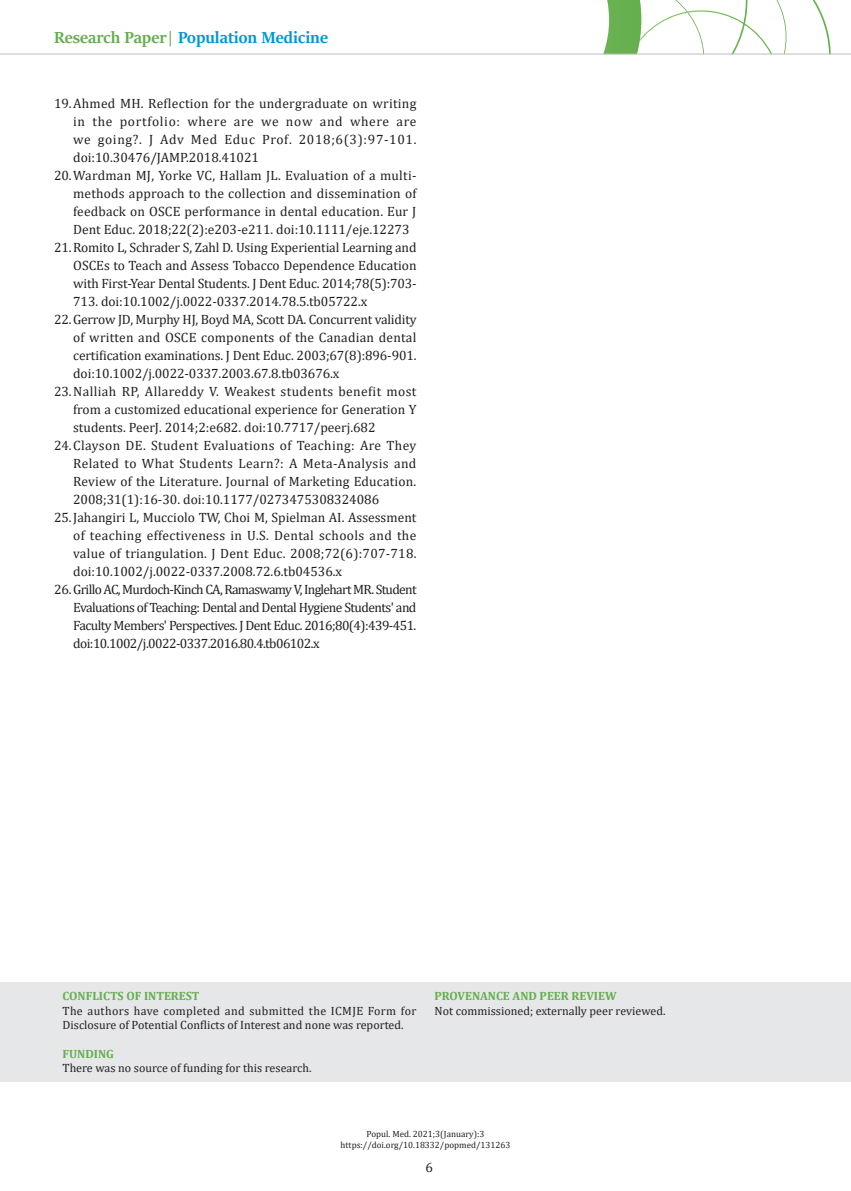
<style>
.page{position:relative;width:851px;height:1191px;background:#fff}
.page>*{position:absolute;margin:0;border:0;box-sizing:border-box;transform-origin:0 0}
.t1{font:700 18px "Sitka Banner";color:#0095d9}
.t2{font:13.5px "Cambria";color:#231f20}
.t3{font:13.5px "Cambria";letter-spacing:-.04em;color:#231f20}
.t4{font:13.5px "Cambria";letter-spacing:.02em;color:#231f20}
.t5{font:13.5px "Cambria";letter-spacing:.03em;color:#231f20}
.t6{font:13.5px "Cambria";letter-spacing:.05em;color:#231f20}
.t7{font:13.5px "Cambria";letter-spacing:-.05em;color:#231f20}
.t8{font:13.5px "Cambria";letter-spacing:.025em;color:#231f20}
.t9{font:12px/14.4px "Cambria";color:#231f20}
.t10{font:700 12px "Cambria";color:#64ae4d}
.t11{font:9px/10.8px "Cambria";color:#231f20;text-align:center}
.s1{color:#64ae4d}
</style>
<div class="page">
<svg style="left:536px;top:0;width:294px;height:54px"></svg>
<hr style="left:0;top:54px;width:850px;height:1px;background:#bcbdc0">
<div style="left:0;top:982px;width:850px;height:100px;background:#e6e7e9"></div>
<h1 class="t1" style="left:54px;top:25px;width:275px"><span class="s1">Research Paper|</span> Population Medicine</h1>
<p class="t4" style="left:54px;top:95px;width:364px">19.Ahmed MH. Reflection for the undergraduate on writing</p>
<p class="t6" style="left:73px;top:113px;width:345px">in the portfolio: where are we now and where are</p>
<p class="t6" style="left:73px;top:131px;width:345px">we going?. J Adv Med Educ Prof. 2018;6(3):97-101.</p>
<p class="t2" style="left:73px;top:149px;width:187px">doi:10.30476/JAMP.2018.41021</p>
<p class="t4" style="left:54px;top:167px;width:364px">20.Wardman MJ, Yorke VC, Hallam JL. Evaluation of a multi-</p>
<p class="t2" style="left:73px;top:185px;width:345px">methods approach to the collection and dissemination of</p>
<p class="t2" style="left:73px;top:203px;width:345px">feedback on OSCE performance in dental education. Eur J</p>
<p class="t2" style="left:73px;top:221px;width:338px">Dent Educ. 2018;22(2):e203-e211. doi:10.1111/eje.12273</p>
<p class="t2" style="left:54px;top:239px;width:364px">21.Romito L, Schrader S, Zahl D. Using Experiential Learning and</p>
<p class="t2" style="left:73px;top:257px;width:345px">OSCEs to Teach and Assess Tobacco Dependence Education</p>
<p class="t2" style="left:73px;top:275px;width:345px">with First‐Year Dental Students. J Dent Educ. 2014;78(5):703-</p>
<p class="t2" style="left:73px;top:293px;width:295px">713. doi:10.1002/j.0022-0337.2014.78.5.tb05722.x</p>
<p class="t2" style="left:54px;top:311px;width:364px">22.Gerrow JD, Murphy HJ, Boyd MA, Scott DA. Concurrent validity</p>
<p class="t2" style="left:73px;top:329px;width:344px">of written and OSCE components of the Canadian dental</p>
<p class="t2" style="left:73px;top:347px;width:345px">certification examinations. J Dent Educ. 2003;67(8):896-901.</p>
<p class="t2" style="left:73px;top:365px;width:268px">doi:10.1002/j.0022-0337.2003.67.8.tb03676.x</p>
<p class="t5" style="left:54px;top:383px;width:364px">23.Nalliah RP, Allareddy V. Weakest students benefit most</p>
<p class="t2" style="left:73px;top:401px;width:345px">from a customized educational experience for Generation Y</p>
<p class="t2" style="left:73px;top:419px;width:304px">students. PeerJ. 2014;2:e682. doi:10.7717/peerj.682</p>
<p class="t5" style="left:54px;top:437px;width:364px">24.Clayson DE. Student Evaluations of Teaching: Are They</p>
<p class="t5" style="left:73px;top:455px;width:345px">Related to What Students Learn?: A Meta-Analysis and</p>
<p class="t2" style="left:73px;top:473px;width:345px">Review of the Literature. Journal of Marketing Education.</p>
<p class="t2" style="left:73px;top:491px;width:307px">2008;31(1):16-30. doi:10.1177/0273475308324086</p>
<p class="t2" style="left:54px;top:509px;width:364px">25.Jahangiri L, Mucciolo TW, Choi M, Spielman AI. Assessment</p>
<p class="t8" style="left:73px;top:527px;width:344px">of teaching effectiveness in U.S. Dental schools and the</p>
<p class="t4" style="left:73px;top:545px;width:345px">value of triangulation. J Dent Educ. 2008;72(6):707-718.</p>
<p class="t2" style="left:73px;top:563px;width:270px">doi:10.1002/j.0022-0337.2008.72.6.tb04536.x</p>
<p class="t7" style="left:54px;top:581px;width:364px">26.Grillo AC, Murdoch-Kinch CA, Ramaswamy V, Inglehart MR. Student</p>
<p class="t3" style="left:73px;top:599px;width:345px">Evaluations of Teaching: Dental and Dental Hygiene Students' and</p>
<p class="t3" style="left:73px;top:617px;width:344px">Faculty Members' Perspectives. J Dent Educ. 2016;80(4):439-451.</p>
<p class="t3" style="left:73px;top:635px;width:248px">doi:10.1002/j.0022-0337.2016.80.4.tb06102.x</p>
<p class="t10" style="left:63px;top:987px;width:138px">CONFLICTS OF INTEREST</p>
<p class="t9" style="left:63px;top:1003px;width:355px">The authors have completed and submitted the ICMJE Form for<br>Disclosure of Potential Conflicts of Interest and none was reported.</p>
<p class="t10" style="left:63px;top:1045px;width:53px">FUNDING</p>
<p class="t9" style="left:63px;top:1060px;width:250px">There was no source of funding for this research.</p>
<p class="t10" style="left:434px;top:987px;width:184px">PROVENANCE AND PEER REVIEW</p>
<p class="t9" style="left:434px;top:1003px;width:232px">Not commissioned; externally peer reviewed.</p>
<p class="t11" style="left:340px;top:1128px;width:171px">Popul. Med. 2021;3(January):3 https://doi.org/10.18332/popmed/131263</p>
<p class="t2" style="left:425px;top:1159px;width:9px">6</p>
</div>
